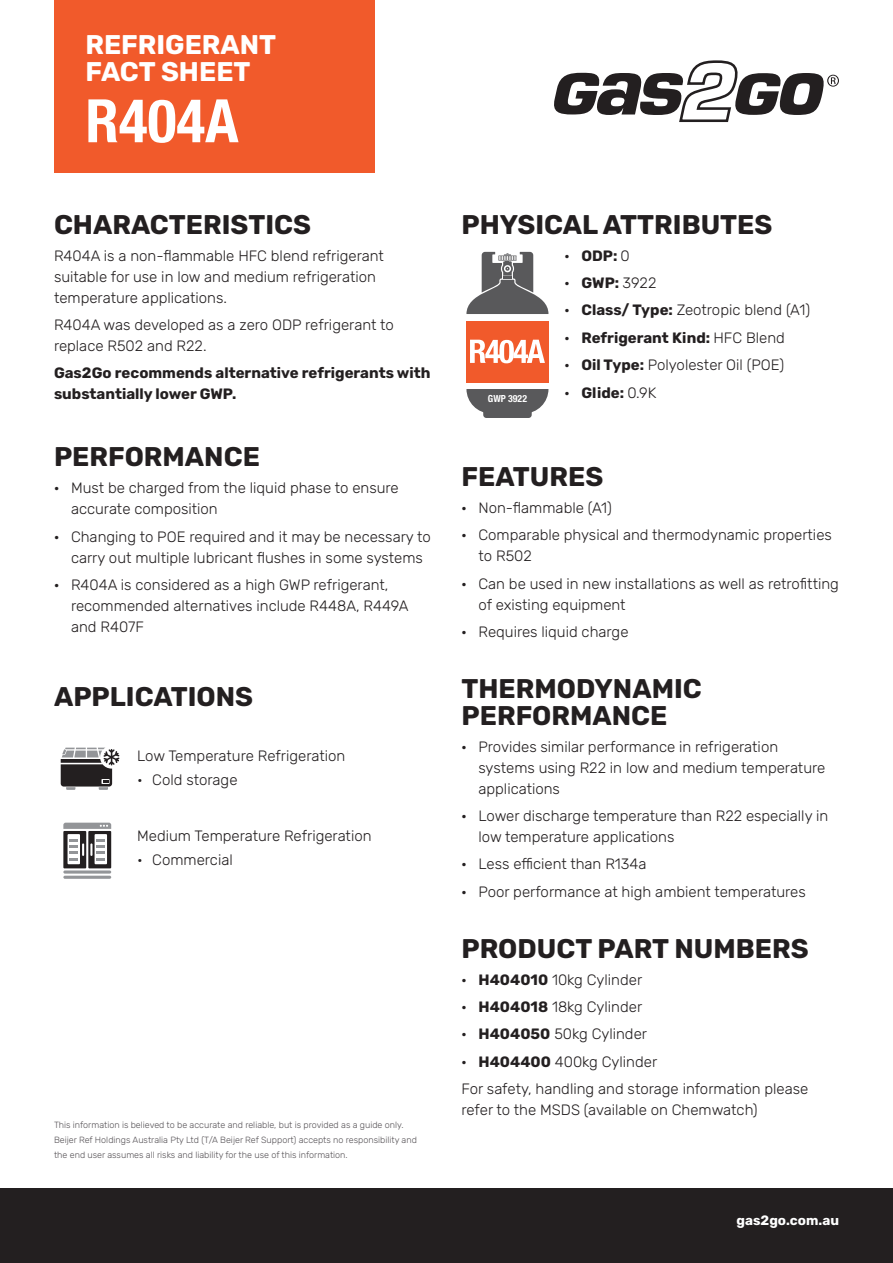
<style>
.page{position:relative;width:893px;height:1263px;background:#fff}
.page>*{position:absolute;margin:0;border:0;box-sizing:border-box;transform-origin:0 0}
.Model_Heading{font:700 condensed 60px "Helvetica Neue";color:#fff}
.Heading{font:700 27px/27px "Rubik";color:#231f20}
.MAIN_Heading{font:700 27px/27.3px "Rubik";color:#fff}
.Body_Text_Black{font:300 15px/21px "Rubik";color:#231f20}
.Body_Text_Black-2{font:700 15px/21px "Rubik";color:#231f20}
.Body_Text_BULLETS{font:300 15px/21px "Rubik";color:#231f20}
.t1{font:700 13.5px "Rubik";color:#fff}
.t2{font:700 condensed 9.75px "Helvetica Neue LT Pro";color:#fff}
.t3{font:300 9px/15px "Rubik";color:#575357}
.s1{font-weight:700;font-size:13.5px}
.s2{font-size:13.5px}
.s3{font-weight:300}
.s4{font-weight:700}
</style>
<div class="page">
<svg style="left:554px;top:60px;width:285px;height:63px"></svg>
<div style="left:54px;top:0;width:321px;height:172px;background:#f15a2b"></div>
<svg style="left:466px;top:252px;width:82px;height:62px"></svg>
<svg style="left:466px;top:389px;width:82px;height:29px"></svg>
<div style="left:466px;top:321px;width:82px;height:61px;background:#f15a2b"></div>
<svg style="left:470px;top:340px;width:75px;height:23px"></svg>
<div style="left:0;top:1188px;width:893px;height:75px;background:#231f20"></div>
<svg style="left:61px;top:748px;width:58px;height:42px"></svg>
<hr style="left:63px;top:876px;width:48px;height:3px;background:#939598;border-radius:2px">
<hr style="left:63px;top:870px;width:48px;height:3px;background:#939598;border-radius:2px">
<svg style="left:63px;top:823px;width:48px;height:45px"></svg>
<p class="MAIN_Heading" style="left:85px;top:32px;width:192px">REFRIGERANT<br>FACT SHEET</p>
<p class="Model_Heading" style="left:85px;top:71px;width:155px">R404A</p>
<p class="Heading" style="left:54px;top:212px;width:258px">CHARACTERISTICS</p>
<p class="Body_Text_Black" style="left:54px;top:245px;width:331px">R404A is a non-flammable HFC blend refrigerant suitable for use in low and medium refrigeration temperature applications.</p>
<p class="Body_Text_Black" style="left:54px;top:315px;width:341px">R404A was developed as a zero ODP refrigerant to replace R502 and R22.</p>
<p class="Body_Text_Black-2" style="left:54px;top:363px;width:378px">Gas2Go recommends alternative refrigerants with substantially lower GWP.</p>
<p class="Heading" style="left:54px;top:444px;width:207px">PERFORMANCE</p>
<p class="Body_Text_Black" style="left:71px;top:478px;width:329px;text-indent:-17px"><span class="s1">•</span> Must be charged from the liquid phase to ensure accurate composition</p>
<p class="Body_Text_Black" style="left:71px;top:526px;width:361px;text-indent:-17px"><span class="s1">•</span> Changing to POE required and it may be necessary to carry out multiple lubricant flushes in some systems</p>
<p class="Body_Text_Black" style="left:71px;top:575px;width:339px;text-indent:-17px"><span class="s1">•</span> R404A is considered as a high GWP refrigerant, recommended alternatives include R448A, R449A and R407F</p>
<p class="Heading" style="left:54px;top:684px;width:201px">APPLICATIONS</p>
<p class="Body_Text_Black" style="left:137px;top:745px;width:210px">Low Temperature Refrigeration</p>
<p class="Body_Text_Black" style="left:137px;top:769px;width:102px">• Cold storage</p>
<p class="Body_Text_Black" style="left:137px;top:825px;width:236px">Medium Temperature Refrigeration</p>
<p class="Body_Text_Black" style="left:137px;top:849px;width:97px">• Commercial</p>
<p class="t3" style="left:54px;top:1118px;width:364px">This information is believed to be accurate and reliable, but is provided as a guide only.<br>Beijer Ref Holdings Australia Pty Ltd (T/A Beijer Ref Support) accepts no responsibility and the end user assumes all risks and liability for the use of this information.</p>
<p class="Heading" style="left:461px;top:212px;width:312px">PHYSICAL ATTRIBUTES</p>
<p class="Body_Text_Black-2" style="left:564px;top:245px;width:67px"><span class="s2">•</span> ODP: <span class="s3">0</span></p>
<p class="Body_Text_Black-2" style="left:564px;top:273px;width:93px"><span class="s2">•</span> GWP: <span class="s3">3922</span></p>
<p class="Body_Text_Black" style="left:564px;top:300px;width:247px"><span class="s1">•</span> <span class="s4">Class/ Type:</span> Zeotropic blend (A1)</p>
<p class="Body_Text_Black-2" style="left:564px;top:327px;width:222px"><span class="s2">•</span> Refrigerant Kind: <span class="s3">HFC Blend</span></p>
<p class="Body_Text_Black" style="left:564px;top:355px;width:221px"><span class="s1">•</span> <span class="s4">Oil Type:</span> Polyolester Oil (POE)</p>
<p class="Body_Text_Black-2" style="left:564px;top:382px;width:93px"><span class="s2">•</span> Glide: <span class="s3">0.9K</span></p>
<p class="t2" style="left:488px;top:392px;width:41px">GWP 3922</p>
<p class="Heading" style="left:461px;top:464px;width:143px">FEATURES</p>
<p class="Body_Text_Black" style="left:461px;top:497px;width:152px"><span class="s1">•</span> Non-flammable (A1)</p>
<p class="Body_Text_Black" style="left:478px;top:525px;width:355px;text-indent:-17px"><span class="s1">•</span> Comparable physical and thermodynamic properties to R502</p>
<p class="Body_Text_Black" style="left:478px;top:573px;width:362px;text-indent:-17px"><span class="s1">•</span> Can be used in new installations as well as retrofitting of existing equipment</p>
<p class="Body_Text_Black" style="left:461px;top:622px;width:169px"><span class="s1">•</span> Requires liquid charge</p>
<p class="Heading" style="left:461px;top:675px;width:242px">THERMODYNAMIC<br>PERFORMANCE</p>
<p class="Body_Text_Black" style="left:478px;top:736px;width:348px;text-indent:-17px"><span class="s1">•</span> Provides similar performance in refrigeration systems using R22 in low and medium temperature applications</p>
<p class="Body_Text_Black" style="left:478px;top:806px;width:351px;text-indent:-17px"><span class="s1">•</span> Lower discharge temperature than R22 especially in low temperature applications</p>
<p class="Body_Text_Black" style="left:461px;top:854px;width:187px"><span class="s1">•</span> Less efficient than R134a</p>
<p class="Body_Text_Black" style="left:461px;top:881px;width:346px"><span class="s1">•</span> Poor performance at high ambient temperatures</p>
<p class="Heading" style="left:461px;top:935px;width:349px">PRODUCT PART NUMBERS</p>
<p class="Body_Text_Black" style="left:461px;top:969px;width:182px"><span class="s1">•</span> <span class="s4">H404010</span> 10kg Cylinder</p>
<p class="Body_Text_Black" style="left:461px;top:997px;width:182px"><span class="s1">•</span> <span class="s4">H404018</span> 18kg Cylinder</p>
<p class="Body_Text_Black" style="left:461px;top:1024px;width:187px"><span class="s1">•</span> <span class="s4">H404050</span> 50kg Cylinder</p>
<p class="Body_Text_Black" style="left:461px;top:1051px;width:197px"><span class="s1">•</span> <span class="s4">H404400</span> 400kg Cylinder</p>
<p class="Body_Text_BULLETS" style="left:461px;top:1079px;width:348px">For safety, handling and storage information please refer to the MSDS (available on Chemwatch)</p>
<p class="t1" style="left:737px;top:1212px;width:104px">gas2go.com.au</p>
</div>
